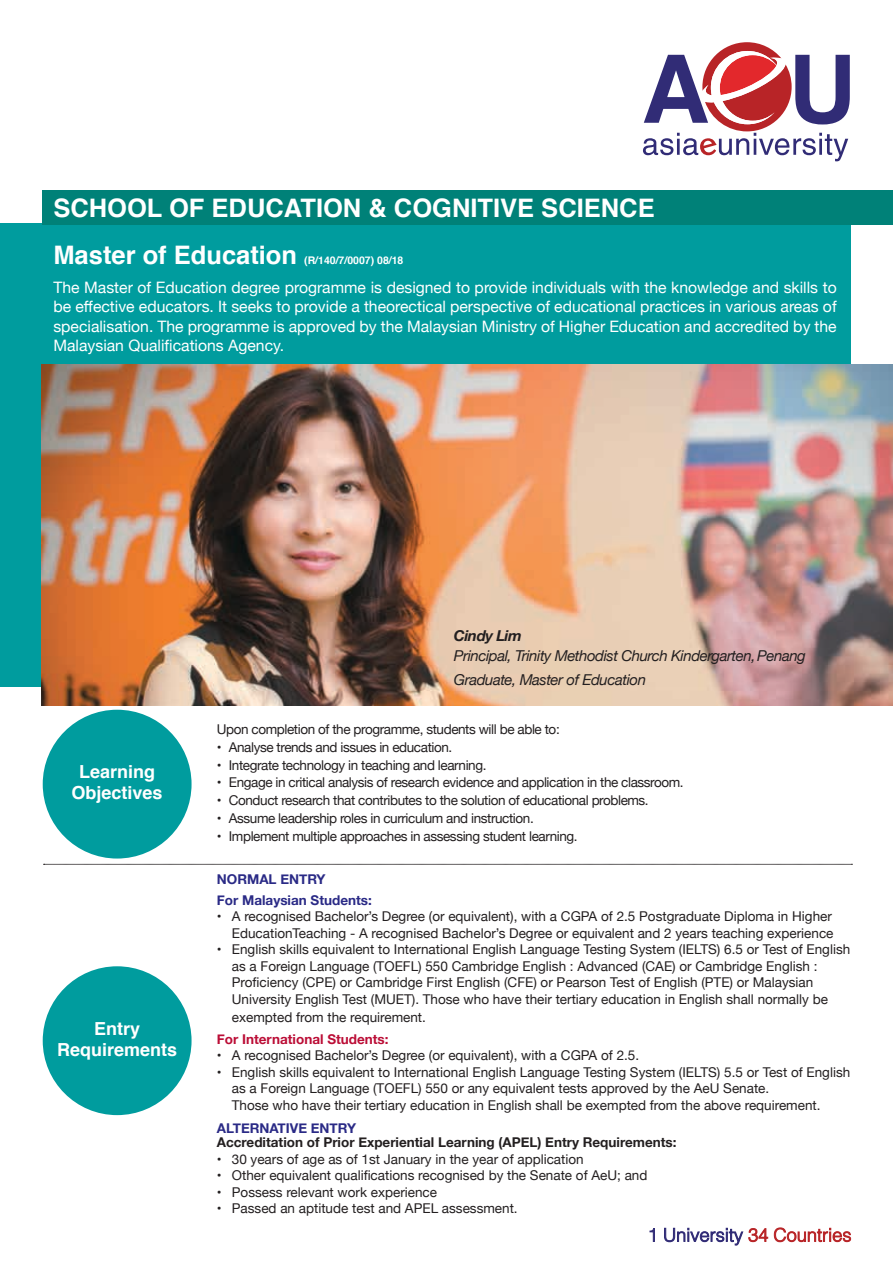
<style>
.page{position:relative;width:893px;height:1263px;background:#fff}
.page>*{position:absolute;margin:0;border:0;box-sizing:border-box;transform-origin:0 0}
.t1{font:700 25.5px "Helvetica";color:#fff}
.t2{font:700 18px/21px "Helvetica";color:#fff;text-align:center}
.t3{font:15.75px/19.5px "Helvetica Neue";color:#fff;text-align:justify}
.t4{font:italic 15px/23.7px "Helvetica Neue";letter-spacing:-.03em;color:#231f20}
.t5{font:italic 700 15px "Helvetica Neue";letter-spacing:-.03em;color:#231f20}
.t6{font:13.5px/16.5px "Helvetica Neue";color:#231f20}
.t7{font:13.5px "Helvetica Neue";letter-spacing:-.03em;color:#231f20}
.t8{font:700 13.5px "Helvetica Neue";color:#231f20}
.t9{font:700 13.5px "Helvetica Neue";color:#2a2a86}
.t10{font:700 13.5px "Helvetica Neue";color:#bb0d36}
.t11{font:700 10.5px "Helvetica";color:#fff}
</style>
<div class="page">
<svg style="left:649px;top:1228px;width:6px;height:14px"></svg>
<svg style="left:664px;top:1227px;width:187px;height:19px"></svg>
<svg style="left:643px;top:42px;width:207px;height:119px"></svg>
<div style="left:0;top:224px;width:850px;height:463px;background:#009c9e"></div>
<div style="left:43px;top:191px;width:850px;height:34px;background:#008178"></div>
<img style="left:41px;top:365px;width:852px;height:340px">
<div style="left:43px;top:710px;width:149px;height:148px;background:#009c9e;border-radius:50%"></div>
<div style="left:43px;top:966px;width:149px;height:149px;background:#009c9e;border-radius:50%"></div>
<svg style="left:44px;top:864px;width:808px;height:1px"></svg>
<h1 class="t1" style="left:53px;top:187px;width:603px">SCHOOL OF EDUCATION &amp; COGNITIVE SCIENCE</h1>
<h1 class="t1" style="left:53px;top:235px;width:245px">Master of Education</h1>
<p class="t11" style="left:304px;top:252px;width:101px">(R/140/7/0007) 08/18</p>
<p class="t3" style="left:53px;top:278px;width:785px">The Master of Education degree programme is designed to provide individuals with the knowledge and skills to be effective educators. It seeks to provide a theorectical perspective of educational practices in various areas of specialisation. The programme is approved by the Malaysian Ministry of Higher Education and accredited by the Malaysian Qualifications Agency.</p>
<h2 class="t2" style="left:72px;top:762px;width:93px">Learning<br>Objectives</h2>
<h2 class="t2" style="left:57px;top:1018px;width:122px">Entry<br>Requirements</h2>
<p class="t5" style="left:454px;top:624px;width:69px">Cindy Lim</p>
<p class="t4" style="left:454px;top:645px;width:354px">Principal, Trinity Methodist Church Kindergarten, Penang<br>Graduate, Master of Education</p>
<p class="t7" style="left:217px;top:719px;width:344px">Upon completion of the programme, students will be able to:</p>
<p class="t7" style="left:217px;top:737px;width:237px">• Analyse trends and issues in education.</p>
<p class="t7" style="left:217px;top:755px;width:271px">• Integrate technology in teaching and learning.</p>
<p class="t7" style="left:217px;top:773px;width:468px">• Engage in critical analysis of research evidence and application in the classroom.</p>
<p class="t7" style="left:217px;top:790px;width:433px">• Conduct research that contributes to the solution of educational problems.</p>
<p class="t7" style="left:217px;top:808px;width:318px">• Assume leadership roles in curriculum and instruction.</p>
<p class="t7" style="left:217px;top:826px;width:362px">• Implement multiple approaches in assessing student learning.</p>
<p class="t9" style="left:217px;top:868px;width:110px">NORMAL ENTRY</p>
<p class="t9" style="left:217px;top:889px;width:157px">For Malaysian Students:</p>
<p class="t6" style="left:217px;top:909px;width:618px;text-align:right">• A recognised Bachelor’s Degree (or equivalent), with a CGPA of 2.5 Postgraduate Diploma in Higher<br>EducationTeaching - A recognised Bachelor’s Degree or equivalent and 2 years teaching experience</p>
<p class="t6" style="left:232px;top:942px;width:620px;text-indent:-15px">• English skills equivalent to International English Language Testing System (IELTS) 6.5 or Test of English as a Foreign Language (TOEFL) 550 Cambridge English : Advanced (CAE) or Cambridge English :<br>Proficiency (CPE) or Cambridge First English (CFE) or Pearson Test of English (PTE) or Malaysian University English Test (MUET). Those who have their tertiary education in English shall normally be</p>
<p class="t6" style="left:232px;top:1009px;width:196px">exempted from the requirement.</p>
<p class="t10" style="left:217px;top:1028px;width:173px">For International Students:</p>
<p class="t6" style="left:217px;top:1048px;width:424px">• A recognised Bachelor’s Degree (or equivalent), with a CGPA of 2.5.</p>
<p class="t6" style="left:232px;top:1064px;width:620px;text-indent:-15px">• English skills equivalent to International English Language Testing System (IELTS) 5.5 or Test of English as a Foreign Language (TOEFL) 550 or any equivalent tests approved by the AeU Senate.<br>Those who have their tertiary education in English shall be exempted from the above requirement.</p>
<p class="t9" style="left:217px;top:1117px;width:141px">ALTERNATIVE ENTRY</p>
<p class="t8" style="left:217px;top:1132px;width:461px">Accreditation of Prior Experiential Learning (APEL) Entry Requirements:</p>
<p class="t6" style="left:217px;top:1151px;width:368px">• 30 years of age as of 1st January in the year of application</p>
<p class="t6" style="left:217px;top:1168px;width:432px">• Other equivalent qualifications recognised by the Senate of AeU; and</p>
<p class="t6" style="left:217px;top:1184px;width:222px">• Possess relevant work experience</p>
<p class="t6" style="left:217px;top:1201px;width:302px">• Passed an aptitude test and APEL assessment.</p>
</div>
